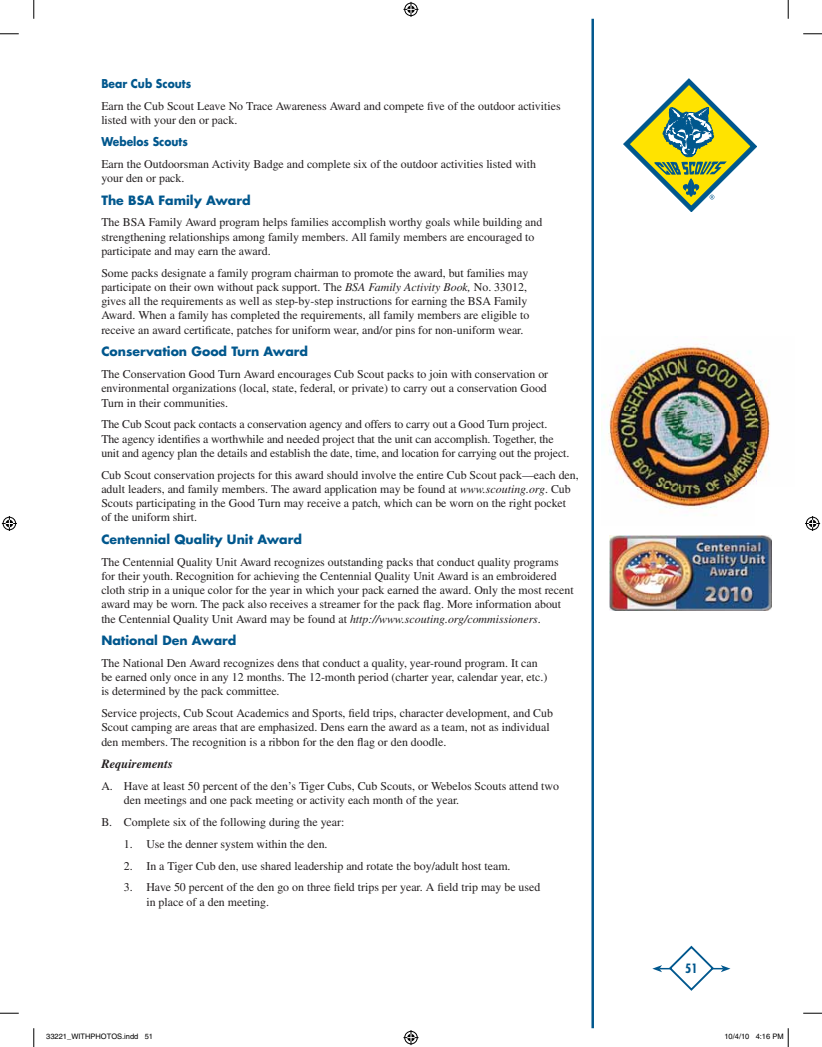
<style>
.page{position:relative;width:822px;height:1047px;background:#fff}
.page>*{position:absolute;margin:0;border:0;box-sizing:border-box;transform-origin:0 0}
.t1{font:700 12.5px "Futura";color:#00578d}
.t2{font:italic 700 12.5px "Times";color:#231f20}
.t3{font:700 condensed 12.5px "Futura";color:#00578d}
.t4{font:11.88px/14.2px "Times";color:#231f20}
.t5{font:700 11.88px "Futura";color:#00578d;scale:.9 1}
.t6{font:7.5px "Helvetica";color:#000}
.s1{font-style:italic}
</style>
<div class="page">
<svg style="left:623px;top:79px;width:133px;height:133px"></svg>
<hr style="left:659px;top:967px;width:64px;height:2px;background:#00578d">
<svg style="left:652px;top:965px;width:9px;height:7px"></svg>
<svg style="left:667px;top:945px;width:63px;height:46px"></svg>
<img style="left:601px;top:344px;width:169px;height:172px">
<img style="left:609px;top:535px;width:161px;height:76px">
<hr style="left:591px;top:19px;width:2px;height:1009px;background:#00578d">
<svg style="left:0;top:33px;width:19px;height:2px"></svg>
<svg style="left:803px;top:33px;width:18px;height:2px"></svg>
<svg style="left:0;top:1012px;width:19px;height:1px"></svg>
<svg style="left:803px;top:1012px;width:18px;height:1px"></svg>
<svg style="left:33px;top:0;width:2px;height:19px"></svg>
<svg style="left:33px;top:1028px;width:2px;height:18px"></svg>
<svg style="left:787px;top:0;width:1px;height:19px"></svg>
<svg style="left:403px;top:2px;width:15px;height:15px"></svg>
<svg style="left:403px;top:1030px;width:15px;height:14px"></svg>
<svg style="left:2px;top:516px;width:15px;height:15px"></svg>
<svg style="left:805px;top:516px;width:14px;height:15px"></svg>
<svg style="left:787px;top:1028px;width:1px;height:18px"></svg>
<p class="t5" style="left:101px;top:78px;width:101px">Bear Cub Scouts</p>
<p class="t4" style="left:101px;top:100px;width:460px">Earn the Cub Scout Leave No Trace Awareness Award and compete five of the outdoor activities listed with your den or pack.</p>
<p class="t5" style="left:101px;top:136px;width:98px">Webelos Scouts</p>
<p class="t4" style="left:101px;top:158px;width:436px">Earn the Outdoorsman Activity Badge and complete six of the outdoor activities listed with your den or pack.</p>
<p class="t1" style="left:101px;top:194px;width:151px">The BSA Family Award</p>
<p class="t4" style="left:101px;top:216px;width:442px">The BSA Family Award program helps families accomplish worthy goals while building and strengthening relationships among family members. All family members are encouraged to participate and may earn the award.</p>
<p class="t4" style="left:101px;top:266px;width:429px">Some packs designate a family program chairman to promote the award, but families may participate on their own without pack support. The <span class="s1">BSA Family Activity Book,</span> No. 33012, gives all the requirements as well as step-by-step instructions for earning the BSA Family Award. When a family has completed the requirements, all family members are eligible to receive an award certificate, patches for uniform wear, and/or pins for non-uniform wear.</p>
<p class="t1" style="left:101px;top:346px;width:208px">Conservation Good Turn Award</p>
<p class="t4" style="left:101px;top:368px;width:448px;text-align:justify">The Conservation Good Turn Award encourages Cub Scout packs to join with conservation or environmental organizations (local, state, federal, or private) to carry out a conservation Good Turn in their communities.</p>
<p class="t4" style="left:101px;top:418px;width:469px">The Cub Scout pack contacts a conservation agency and offers to carry out a Good Turn project.<br>The agency identifies a worthwhile and needed project that the unit can accomplish. Together, the unit and agency plan the details and establish the date, time, and location for carrying out the project.</p>
<p class="t4" style="left:101px;top:468px;width:479px">Cub Scout conservation projects for this award should involve the entire Cub Scout pack—each den, adult leaders, and family members. The award application may be found at <span class="s1">www.scouting.org</span>. Cub Scouts participating in the Good Turn may receive a patch, which can be worn on the right pocket of the uniform shirt.</p>
<p class="t1" style="left:101px;top:533px;width:202px">Centennial Quality Unit Award</p>
<p class="t4" style="left:101px;top:555px;width:473px">The Centennial Quality Unit Award recognizes outstanding packs that conduct quality programs for their youth. Recognition for achieving the Centennial Quality Unit Award is an embroidered cloth strip in a unique color for the year in which your pack earned the award. Only the most recent award may be worn. The pack also receives a streamer for the pack flag. More information about the Centennial Quality Unit Award may be found at <span class="s1">http://www.scouting.org/commissioners</span>.</p>
<p class="t1" style="left:101px;top:634px;width:136px">National Den Award</p>
<p class="t4" style="left:101px;top:656px;width:447px">The National Den Award recognizes dens that conduct a quality, year-round program. It can be earned only once in any 12 months. The 12-month period (charter year, calendar year, etc.) is determined by the pack committee.</p>
<p class="t4" style="left:101px;top:707px;width:453px">Service projects, Cub Scout Academics and Sports, field trips, character development, and Cub<br>Scout camping are areas that are emphasized. Dens earn the award as a team, not as individual den members. The recognition is a ribbon for the den flag or den doodle.</p>
<p class="t2" style="left:101px;top:759px;width:73px">Requirements</p>
<p class="t4" style="left:124px;top:779px;width:436px;text-indent:-23px">A. Have at least 50 percent of the den’s Tiger Cubs, Cub Scouts, or Webelos Scouts attend two den meetings and one pack meeting or activity each month of the year.</p>
<p class="t4" style="left:101px;top:815px;width:244px">B. Complete six of the following during the year:</p>
<p class="t4" style="left:124px;top:837px;width:205px">1. Use the denner system within the den.</p>
<p class="t4" style="left:124px;top:859px;width:388px">2. In a Tiger Cub den, use shared leadership and rotate the boy/adult host team.</p>
<p class="t4" style="left:146px;top:881px;width:395px;text-indent:-22px">3. Have 50 percent of the den go on three field trips per year. A field trip may be used in place of a den meeting.</p>
<p class="t3" style="left:685px;top:963px;width:14px">51</p>
<p class="t6" style="left:46px;top:1033px;width:108px">33221_WITHPHOTOS.indd 51</p>
<p class="t6" style="left:724px;top:1033px;width:61px">10/4/10 4:16 PM</p>
</div>
